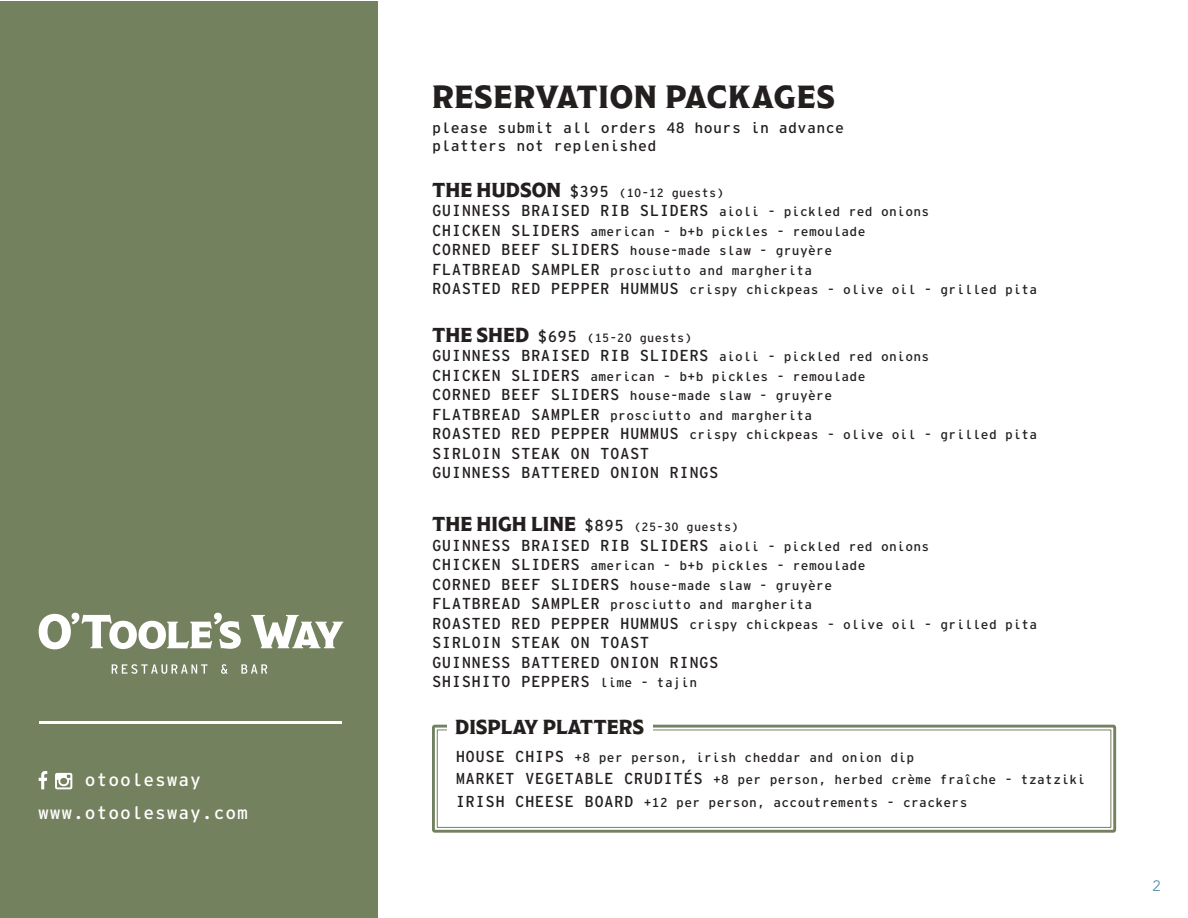
<style>
.page{position:relative;width:1188px;height:918px;background:#fff}
.page>*{position:absolute;margin:0;border:0;box-sizing:border-box;transform-origin:0 0}
.t1{font:31.95px "Modesto Poster";letter-spacing:.025em;color:#241f1f}
.t2{font:20.1px "Modesto Poster";color:#241f1f}
.t3{font:18px/33px "Interstate Mono";letter-spacing:.05em;color:#fff;text-align:center}
.t4{font:15.9px/19.5px "Interstate Mono";letter-spacing:.025em;color:#241f1f}
.t5{font:15px/18px "Interstate Mono";letter-spacing:.025em;color:#241f1f}
.t6{font:15px "Avenir";color:#5d8fae}
.t7{font:12.9px/19.5px "Interstate Mono";letter-spacing:.025em;color:#241f1f}
.t8{font:12px "Interstate Mono";letter-spacing:.025em;color:#241f1f}
.s1{font-family:"Modesto Poster";font-size:20.1px}
.s2{font-size:15.9px}
.s3{font-size:12.9px}
</style>
<div class="page">
<div style="left:1px;top:1px;width:377px;height:916px;background:#74815e"></div>
<hr style="left:40px;top:721px;width:302px;height:2px;background:#fff">
<svg style="left:112px;top:664px;width:96px;height:10px"></svg>
<svg style="left:221px;top:664px;width:7px;height:10px"></svg>
<svg style="left:241px;top:664px;width:26px;height:10px"></svg>
<svg style="left:39px;top:613px;width:202px;height:36px"></svg>
<svg style="left:251px;top:615px;width:92px;height:33px"></svg>
<div style="left:432px;top:725px;width:684px;height:108px;border:3px solid #738161"></div>
<div style="left:437px;top:729px;width:674px;height:99px;border:1px solid #738161"></div>
<div style="left:447px;top:718px;width:205px;height:26px;background:#fff"></div>
<svg style="left:55px;top:773px;width:17px;height:16px"></svg>
<svg style="left:39px;top:771px;width:8px;height:18px"></svg>
<h3 class="t3" style="left:38px;top:763px;width:211px">otoolesway www.otoolesway.com</h3>
<h1 class="t1" style="left:432px;top:81px;width:405px">RESERVATION PACKAGES</h1>
<p class="t5" style="left:432px;top:119px;width:414px">please submit all orders 48 hours in advance platters not replenished</p>
<p class="t8" style="left:432px;top:185px;width:293px"><span class="s1">THE HUDSON</span> <span class="s2">$395</span> (10-12 guests)</p>
<p class="t4" style="left:432px;top:201px;width:499px">GUINNESS BRAISED RIB SLIDERS <span class="s3">aioli - pickled red onions</span></p>
<p class="t7" style="left:432px;top:222px;width:607px"><span class="s2">CHICKEN SLIDERS</span> american - b+b pickles - remoulade<br><span class="s2">CORNED BEEF SLIDERS</span> house-made slaw - gruyère<br><span class="s2">FLATBREAD SAMPLER</span> prosciutto and margherita<br><span class="s2">ROASTED RED PEPPER HUMMUS</span> crispy chickpeas - olive oil - grilled pita</p>
<p class="t8" style="left:432px;top:330px;width:261px"><span class="s1">THE SHED</span> <span class="s2">$695</span> (15-20 guests)</p>
<p class="t4" style="left:432px;top:346px;width:499px">GUINNESS BRAISED RIB SLIDERS <span class="s3">aioli - pickled red onions</span></p>
<p class="t7" style="left:432px;top:367px;width:607px"><span class="s2">CHICKEN SLIDERS</span> american - b+b pickles - remoulade<br><span class="s2">CORNED BEEF SLIDERS</span> house-made slaw - gruyère<br><span class="s2">FLATBREAD SAMPLER</span> prosciutto and margherita<br><span class="s2">ROASTED RED PEPPER HUMMUS</span> crispy chickpeas - olive oil - grilled pita</p>
<p class="t4" style="left:432px;top:443px;width:288px">SIRLOIN STEAK ON TOAST<br>GUINNESS BATTERED ONION RINGS</p>
<p class="t8" style="left:432px;top:520px;width:308px"><span class="s1">THE HIGH LINE</span> <span class="s2">$895</span> (25-30 guests)</p>
<p class="t4" style="left:432px;top:535px;width:499px">GUINNESS BRAISED RIB SLIDERS <span class="s3">aioli - pickled red onions</span></p>
<p class="t7" style="left:432px;top:556px;width:607px"><span class="s2">CHICKEN SLIDERS</span> american - b+b pickles - remoulade<br><span class="s2">CORNED BEEF SLIDERS</span> house-made slaw - gruyère<br><span class="s2">FLATBREAD SAMPLER</span> prosciutto and margherita<br><span class="s2">ROASTED RED PEPPER HUMMUS</span> crispy chickpeas - olive oil - grilled pita</p>
<p class="t4" style="left:432px;top:633px;width:288px">SIRLOIN STEAK ON TOAST<br>GUINNESS BATTERED ONION RINGS<br>SHISHITO PEPPERS <span class="s3">lime - tajin</span></p>
<h2 class="t2" style="left:455px;top:717px;width:190px">DISPLAY PLATTERS</h2>
<p class="t7" style="left:456px;top:746px;width:631px;line-height:22.5px"><span class="s2">HOUSE CHIPS</span> +8 per person, irish cheddar and onion dip<br><span class="s2">MARKET VEGETABLE CRUDITÉS</span> +8 per person, herbed crème fraîche - tzatziki<br><span class="s2">IRISH CHEESE BOARD</span> +12 per person, accoutrements - crackers</p>
<p class="t6" style="left:1153px;top:877px;width:10px">2</p>
</div>
